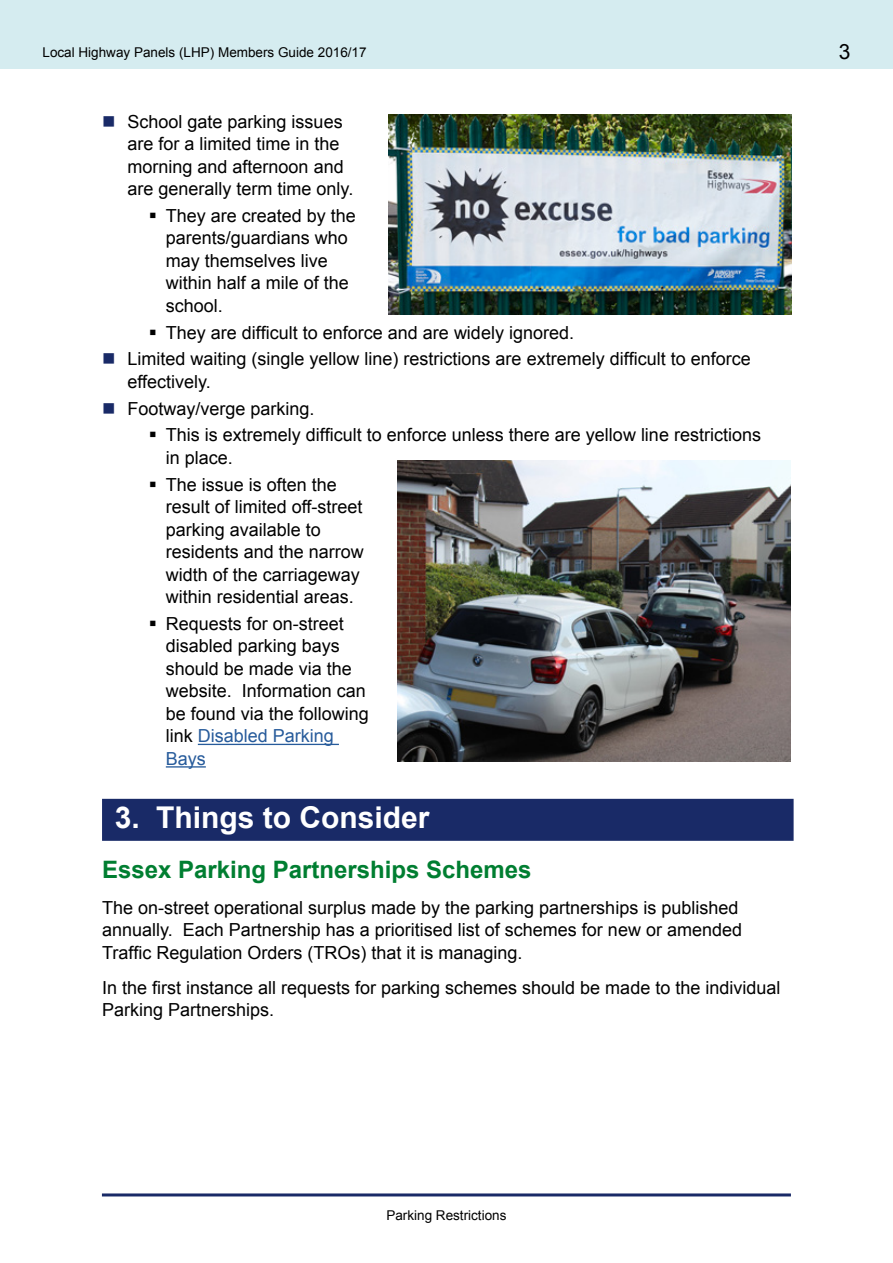
<style>
.page{position:relative;width:893px;height:1263px;background:#fff}
.page>*{position:absolute;margin:0;border:0;box-sizing:border-box;transform-origin:0 0}
.t1{font:700 30px "Arial";color:#fff}
.t2{font:700 24px "Arial";color:#007e31}
.t3{font:21px "Arial";color:#000}
.t4{font:18px/22.5px "Arial";color:#000}
.t5{font:13.5px "Arial";color:#000}
.s1{color:#275b9b}
</style>
<div class="page">
<div style="left:0;top:0;width:893px;height:69px;background:#d5ecf0"></div>
<hr style="left:102px;top:1193px;width:689px;height:3px;background:#192a67">
<div style="left:102px;top:799px;width:692px;height:42px;background:#192a67"></div>
<img style="left:388px;top:115px;width:403px;height:200px">
<hr style="left:198px;top:744px;width:141px;height:1px;background:#275b9b">
<hr style="left:166px;top:766px;width:40px;height:1px;background:#275b9b">
<img style="left:397px;top:461px;width:394px;height:300px">
<p class="t5" style="left:43px;top:43px;width:326px">Local Highway Panels (LHP) Members Guide 2016/17</p>
<p class="t3" style="left:839px;top:38px;width:13px">3</p>
<p class="t4" style="left:128px;top:110px;width:227px">School gate parking issues are for a limited time in the morning and afternoon and are generally term time only.</p>
<p class="t4" style="left:166px;top:205px;width:192px">They are created by the parents/guardians who may themselves live within half a mile of the school.</p>
<p class="t4" style="left:128px;top:319px;width:625px;line-height:26.7px;text-indent:38px">They are difficult to enforce and are widely ignored.<br>Limited waiting (single yellow line) restrictions are extremely difficult to enforce</p>
<p class="t4" style="left:128px;top:371px;width:85px">effectively.</p>
<p class="t4" style="left:128px;top:397px;width:189px">Footway/verge parking.</p>
<p class="t4" style="left:166px;top:424px;width:597px">This is extremely difficult to enforce unless there are yellow line restrictions</p>
<p class="t4" style="left:166px;top:444px;width:173px;line-height:26.7px">in place.<br>The issue is often the</p>
<p class="t4" style="left:166px;top:496px;width:200px">result of limited off-street parking available to residents and the narrow width of the carriageway within residential areas.</p>
<p class="t4" style="left:166px;top:612px;width:205px">Requests for on-street disabled parking bays should be made via the website. Information can be found via the following link <span class="s1">Disabled Parking<br>Bays</span></p>
<h1 class="t1" style="left:115px;top:797px;width:316px">3. Things to Consider</h1>
<h2 class="t2" style="left:102px;top:854px;width:431px">Essex Parking Partnerships Schemes</h2>
<p class="t4" style="left:102px;top:896px;width:641px">The on-street operational surplus made by the parking partnerships is published annually. Each Partnership has a prioritised list of schemes for new or amended<br>Traffic Regulation Orders (TROs) that it is managing.</p>
<p class="t4" style="left:102px;top:976px;width:680px">In the first instance all requests for parking schemes should be made to the individual<br>Parking Partnerships.</p>
<p class="t5" style="left:386px;top:1206px;width:122px">Parking Restrictions</p>
</div>
